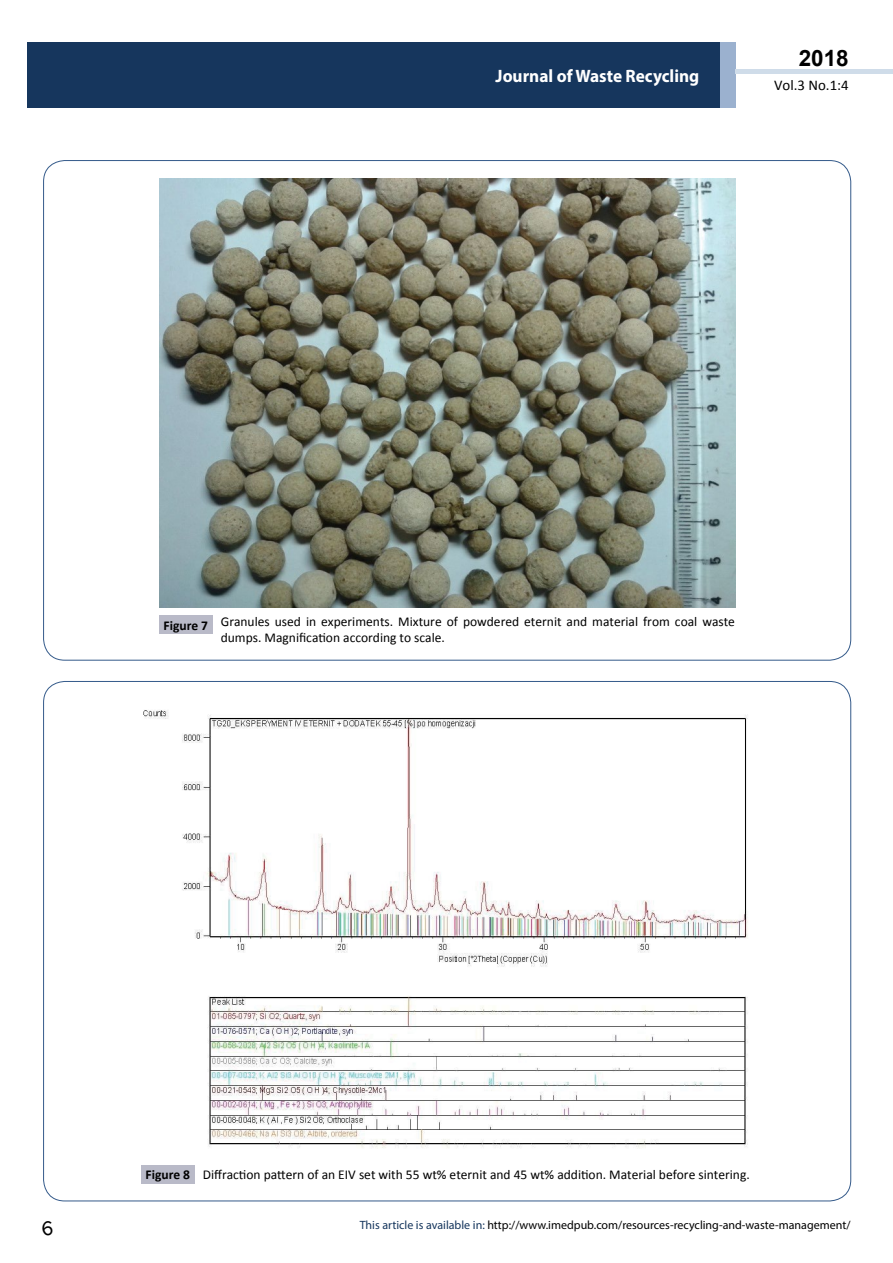
<style>
.page{position:relative;width:893px;height:1263px;background:#fff}
.page>*{position:absolute;margin:0;border:0;box-sizing:border-box;transform-origin:0 0}
.t1{font:25.5px "Tunga";color:#000}
.t2{font:700 22.5px "Arial";color:#000}
.t3{font:700 18px "Myriad Pro";color:#fff;scale:.96 1}
.t4{font:14.85px "Calibri";color:#000}
.t5{font:13.5px/16.2px "Calibri";color:#000}
.t6{font:700 13.5px "Calibri";color:#000}
.t7{font:12px "Myriad Pro";color:#000}
.s1{font-weight:700}
.s2{color:#16365d}
</style>
<div class="page">
<div style="left:27px;top:42px;width:694px;height:66px;background:#16365d"></div>
<div style="left:720px;top:42px;width:16px;height:66px;background:#9bb1cf"></div>
<div style="left:736px;top:69px;width:157px;height:5px;background:#cfdce9"></div>
<img style="left:159px;top:179px;width:576px;height:428px">
<div style="left:159px;top:615px;width:53px;height:19px;background:#b9bac8"></div>
<img style="left:143px;top:710px;width:605px;height:438px">
<div style="left:141px;top:1165px;width:53px;height:18px;background:#b9bac8"></div>
<h3 class="t3" style="left:496px;top:64px;width:214px">Journal of Waste Recycling</h3>
<h2 class="t2" style="left:799px;top:43px;width:52px">2018</h2>
<p class="t4" style="left:774px;top:75px;width:76px">Vol.3 No.1:4</p>
<p class="t6" style="left:164px;top:617px;width:46px">Figure 7</p>
<p class="t5" style="left:221px;top:613px;width:516px">Granules used in experiments. Mixture of powdered eternit and material from coal waste dumps. Magnification according to scale.</p>
<h1 class="t1" style="left:42px;top:1211px;width:14px">6</h1>
<p class="t5" style="left:146px;top:1167px;width:606px"><span class="s1">Figure 8</span> Diffraction pattern of an EIV set with 55 wt% eternit and 45 wt% addition. Material before sintering.</p>
<p class="t7" style="left:360px;top:1218px;width:492px"><span class="s2">This article is available in:</span> http://www.imedpub.com/resources-recycling-and-waste-management/</p>
</div>
